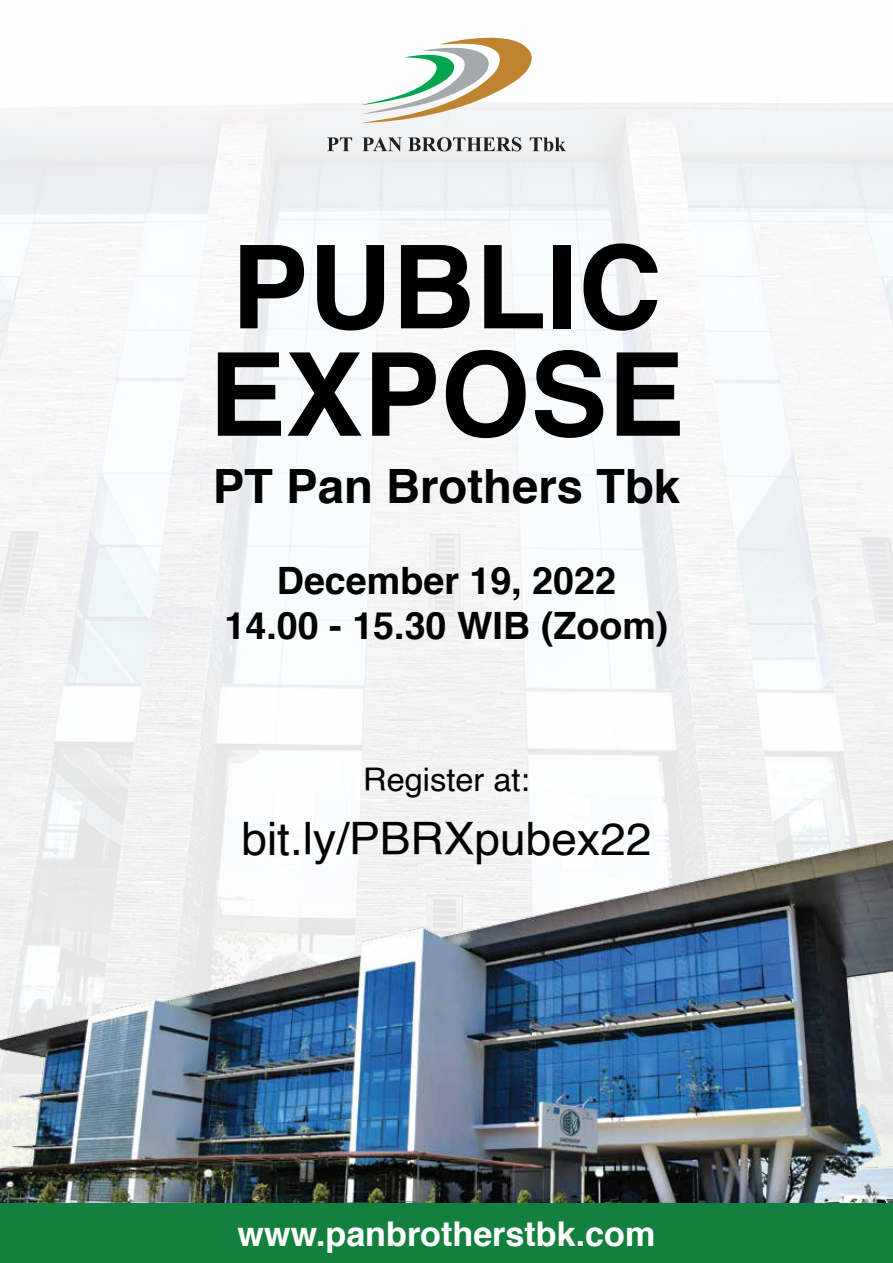
<style>
.page{position:relative;width:893px;height:1263px;background:#fff}
.page>*{position:absolute;margin:0;border:0;box-sizing:border-box;transform-origin:0 0}
.t1{font:700 115.8px/107.4px "Helvetica";color:#010101}
.t2{font:700 47.25px "Helvetica";color:#010101}
.t3{font:46.05px "Helvetica";color:#010101}
.t4{font:700 37.65px/44.8px "Helvetica";color:#010101;text-align:center}
.t5{font:700 34.05px "Helvetica";color:#fff}
.t6{font:32.55px "Helvetica";color:#010101}
</style>
<div class="page">
<img style="left:0;top:827px;width:893px;height:376px">
<svg style="left:361px;top:37px;width:172px;height:86px"></svg>
<svg style="left:327px;top:137px;width:239px;height:14px"></svg>
<div style="left:0;top:1203px;width:893px;height:60px;background:#14803f"></div>
<h1 class="t1" style="left:209px;top:235px;width:477px">PUBLIC<br>EXPOSE</h1>
<p class="t2" style="left:213px;top:448px;width:469px">PT Pan Brothers Tbk</p>
<p class="t4" style="left:225px;top:559px;width:445px">December 19, 2022<br>14.00 - 15.30 WIB (Zoom)</p>
<p class="t6" style="left:363px;top:754px;width:168px">Register at:</p>
<p class="t3" style="left:241px;top:803px;width:411px">bit.ly/PBRXpubex22</p>
<p class="t5" style="left:238px;top:1206px;width:419px">www.panbrotherstbk.com</p>
</div>
